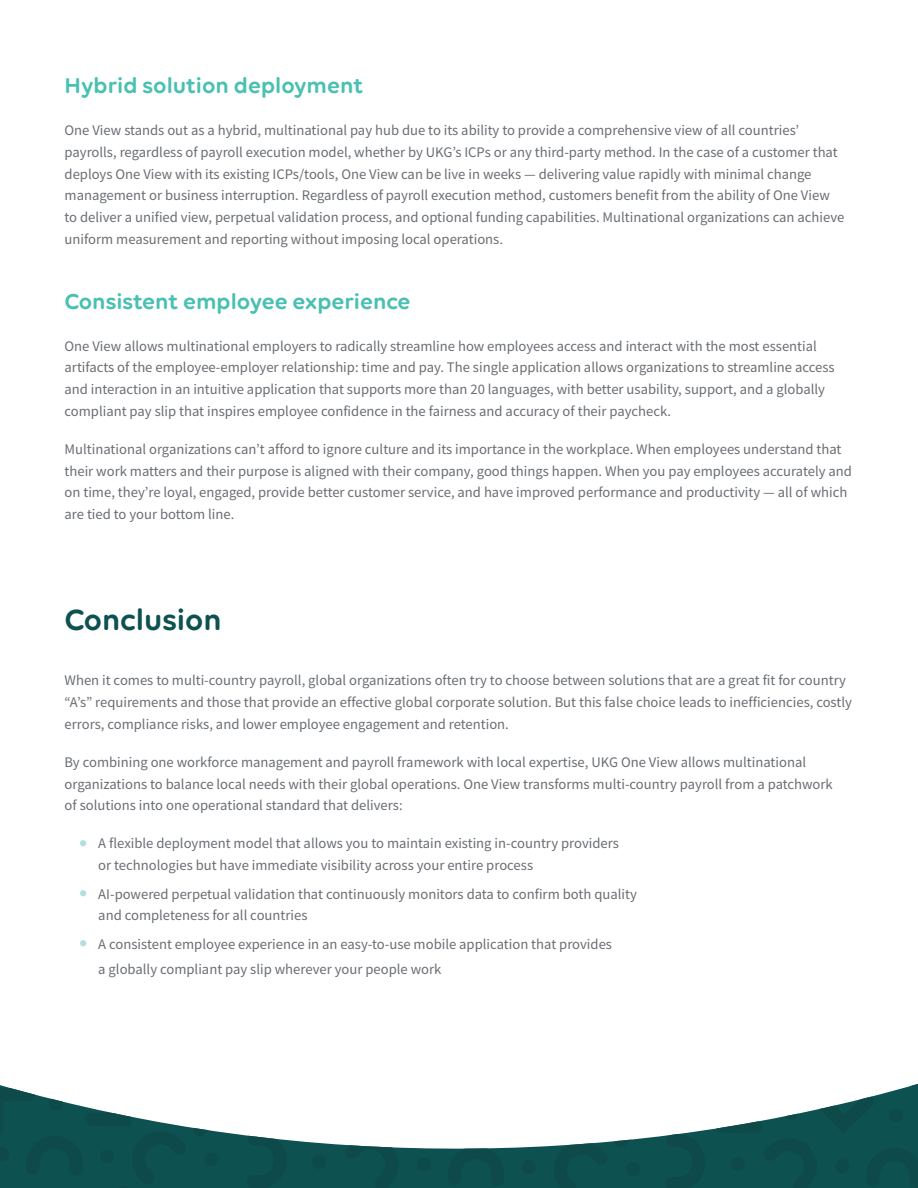
<style>
.page{position:relative;width:918px;height:1188px;background:#fff}
.page>*{position:absolute;margin:0;border:0;box-sizing:border-box;transform-origin:0 0}
.t1{font:600 31.5px "Volte Rounded";color:#0e5151}
.t2{font:600 23.25px "Volte Rounded";color:#49c0b2}
.t3{font:14.7px/21.8px "Source Sans Pro";color:#696d73}
.s1{font-family:"Volte Rounded";font-size:27px;color:#b1dfdc}
</style>
<div class="page">
<svg style="left:234px;top:1128px;width:482px;height:60px;background:#336b6b"></svg>
<svg style="left:614px;top:1128px;width:40px;height:19px"></svg>
<svg style="left:247px;top:1132px;width:40px;height:56px;background:#265f5f"></svg>
<svg style="left:298px;top:1128px;width:310px;height:60px"></svg>
<div style="left:626px;top:1162px;width:14px;height:15px;background:#0e4a4a;border-radius:50%"></div>
<div style="left:521px;top:1160px;width:15px;height:14px;background:#0e4a4a;border-radius:50%"></div>
<div style="left:417px;top:1157px;width:14px;height:15px;background:#0e4a4a;border-radius:50%"></div>
<div style="left:312px;top:1155px;width:14px;height:14px;background:#0e4a4a;border-radius:50%"></div>
<div style="left:665px;top:1134px;width:41px;height:54px;background:#0e4d4d"></div>
<svg style="left:716px;top:1084px;width:202px;height:104px"></svg>
<div style="left:835px;top:1159px;width:15px;height:14px;background:#0e4a4a;border-radius:50%"></div>
<div style="left:731px;top:1157px;width:14px;height:14px;background:#0e4a4a;border-radius:50%"></div>
<div style="left:889px;top:1108px;width:14px;height:14px;background:#0e4a4a;border-radius:50%"></div>
<svg style="left:784px;top:1106px;width:15px;height:14px"></svg>
<svg style="left:0;top:1085px;width:234px;height:103px"></svg>
<div style="left:153px;top:1099px;width:15px;height:14px;background:#fff;border-radius:50%"></div>
<svg style="left:49px;top:1096px;width:14px;height:14px"></svg>
<h2 class="t2" style="left:65px;top:72px;width:300px">Hybrid solution deployment</h2>
<p class="t3" style="left:65px;top:119px;width:781px">One View stands out as a hybrid, multinational pay hub due to its ability to provide a comprehensive view of all countries’ payrolls, regardless of payroll execution model, whether by UKG’s ICPs or any third-party method. In the case of a customer that deploys One View with its existing ICPs/tools, One View can be live in weeks — delivering value rapidly with minimal change management or business interruption. Regardless of payroll execution method, customers benefit from the ability of One View to deliver a unified view, perpetual validation process, and optional funding capabilities. Multinational organizations can achieve uniform measurement and reporting without imposing local operations.</p>
<h2 class="t2" style="left:65px;top:287px;width:347px">Consistent employee experience</h2>
<p class="t3" style="left:65px;top:335px;width:772px">One View allows multinational employers to radically streamline how employees access and interact with the most essential artifacts of the employee-employer relationship: time and pay. The single application allows organizations to streamline access and interaction in an intuitive application that supports more than 20 languages, with better usability, support, and a globally compliant pay slip that inspires employee confidence in the fairness and accuracy of their paycheck.</p>
<p class="t3" style="left:65px;top:438px;width:789px">Multinational organizations can’t afford to ignore culture and its importance in the workplace. When employees understand that their work matters and their purpose is aligned with their company, good things happen. When you pay employees accurately and on time, they’re loyal, engaged, provide better customer service, and have improved performance and productivity — all of which are tied to your bottom line.</p>
<h1 class="t1" style="left:65px;top:601px;width:159px">Conclusion</h1>
<p class="t3" style="left:65px;top:670px;width:789px">When it comes to multi-country payroll, global organizations often try to choose between solutions that are a great fit for country “A’s” requirements and those that provide an effective global corporate solution. But this false choice leads to inefficiencies, costly errors, compliance risks, and lower employee engagement and retention.</p>
<p class="t3" style="left:65px;top:751px;width:770px">By combining one workforce management and payroll framework with local expertise, UKG One View allows multinational organizations to balance local needs with their global operations. One View transforms multi-country payroll from a patchwork of solutions into one operational standard that delivers:</p>
<p class="t3" style="left:98px;top:832px;width:522px;text-indent:-20px"><span class="s1">•</span> A flexible deployment model that allows you to maintain existing in-country providers or technologies but have immediate visibility across your entire process</p>
<p class="t3" style="left:98px;top:883px;width:540px;text-indent:-20px"><span class="s1">•</span> AI-powered perpetual validation that continuously monitors data to confirm both quality and completeness for all countries</p>
<p class="t3" style="left:98px;top:931px;width:515px;line-height:25.5px;text-indent:-20px"><span class="s1">•</span> A consistent employee experience in an easy-to-use mobile application that provides a globally compliant pay slip wherever your people work</p>
</div>
